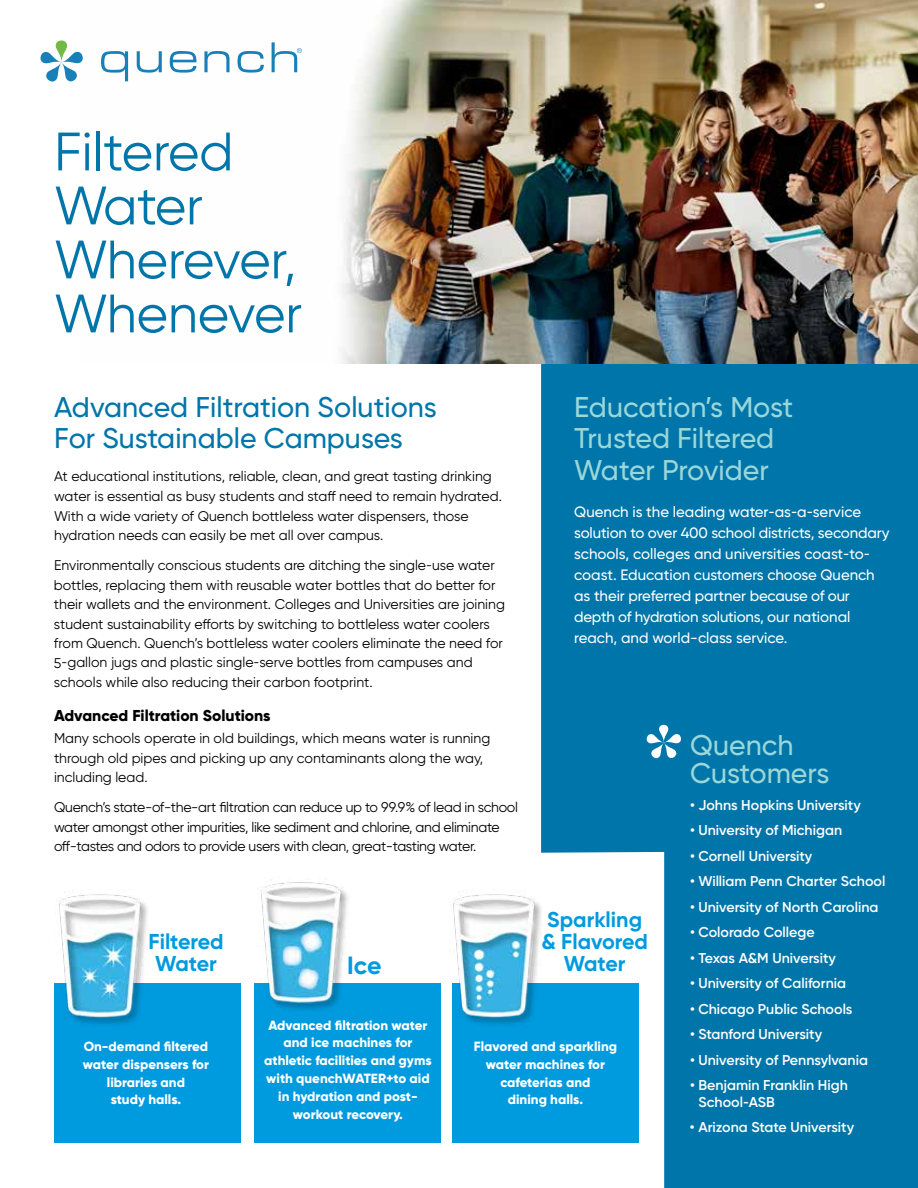
<style>
.page{position:relative;width:918px;height:1188px;background:#fff}
.page>*{position:absolute;margin:0;border:0;box-sizing:border-box;transform-origin:0 0}
.t1{font:54px/54px "Gilroy";letter-spacing:-.005em;color:#0075a9}
.t2{font:500 28.5px/31.5px "Gilroy";color:#9ad7d9}
.t3{font:500 28.5px/31.5px "Gilroy";color:#0075a9}
.t4{font:700 24.9px "Gilroy";color:#009ade}
.t5{font:700 21.45px/22px "Gilroy";color:#009ade;text-align:center}
.t6{font:800 15.75px "Gilroy";color:#000}
.t7{font:500 15px/21px "Gilroy";letter-spacing:-.005em;color:#fff}
.t8{font:600 14.25px/16.5px "Gilroy";color:#fff}
.t9{font:14.1px/19.5px "Gilroy";color:#000}
.t10{font:14.1px/19.5px "Gilroy";letter-spacing:-.02em;color:#000}
.t11{font:800 13.35px/17.9px "Gilroy";color:#fff;text-align:center}
</style>
<div class="page">
<svg style="left:541px;top:364px;width:377px;height:824px;background:#1580b0"></svg>
<img style="left:125px;top:0;width:793px;height:364px">
<div style="left:56px;top:41px;width:11px;height:21px;background:#72ba44;border-radius:5px"></div>
<svg style="left:40px;top:52px;width:43px;height:30px"></svg>
<svg style="left:101px;top:51px;width:27px;height:30px"></svg>
<svg style="left:137px;top:51px;width:25px;height:22px"></svg>
<svg style="left:170px;top:51px;width:26px;height:22px"></svg>
<svg style="left:204px;top:51px;width:26px;height:21px"></svg>
<svg style="left:238px;top:51px;width:26px;height:22px"></svg>
<svg style="left:272px;top:42px;width:30px;height:30px"></svg>
<svg style="left:647px;top:725px;width:34px;height:34px"></svg>
<div style="left:452px;top:984px;width:187px;height:159px;background:#009ade"></div>
<img style="left:451px;top:890px;width:96px;height:135px">
<div style="left:54px;top:984px;width:187px;height:159px;background:#009ade"></div>
<img style="left:55px;top:894px;width:98px;height:131px">
<div style="left:255px;top:984px;width:186px;height:159px;background:#009ade"></div>
<img style="left:257px;top:882px;width:96px;height:128px">
<h1 class="t1" style="left:54px;top:124px;width:250px">Filtered<br>Water<br>Wherever,<br>Whenever</h1>
<h2 class="t3" style="left:54px;top:391px;width:384px">Advanced Filtration Solutions<br>For Sustainable Campuses</h2>
<p class="t9" style="left:54px;top:467px;width:449px">At educational institutions, reliable, clean, and great tasting drinking water is essential as busy students and staff need to remain hydrated.<br>With a wide variety of Quench bottleless water dispensers, those hydration needs can easily be met all over campus.</p>
<p class="t9" style="left:54px;top:555px;width:453px">Environmentally conscious students are ditching the single-use water bottles, replacing them with reusable water bottles that do better for their wallets and the environment. Colleges and Universities are joining student sustainability efforts by switching to bottleless water coolers from Quench. Quench’s bottleless water coolers eliminate the need for 5-gallon jugs and plastic single-serve bottles from campuses and schools while also reducing their carbon footprint.</p>
<p class="t6" style="left:54px;top:705px;width:218px">Advanced Filtration Solutions</p>
<p class="t9" style="left:54px;top:728px;width:438px">Many schools operate in old buildings, which means water is running through old pipes and picking up any contaminants along the way, including lead.</p>
<p class="t10" style="left:54px;top:797px;width:466px">Quench’s state-of-the-art filtration can reduce up to 99.9% of lead in school water amongst other impurities, like sediment and chlorine, and eliminate off-tastes and odors to provide users with clean, great-tasting water.</p>
<h2 class="t2" style="left:574px;top:391px;width:221px">Education’s Most<br>Trusted Filtered<br>Water Provider</h2>
<p class="t7" style="left:574px;top:502px;width:317px">Quench is the leading water-as-a-service solution to over 400 school districts, secondary schools, colleges and universities coast-to&shy;coast. Education customers choose Quench as their preferred partner because of our depth of hydration solutions, our national reach, and world-class service.</p>
<h2 class="t2" style="left:690px;top:730px;width:141px;line-height:28.5px">Quench<br>Customers</h2>
<p class="t8" style="left:690px;top:797px;width:172px">• Johns Hopkins University</p>
<p class="t8" style="left:690px;top:822px;width:154px">• University of Michigan</p>
<p class="t8" style="left:690px;top:848px;width:124px">• Cornell University</p>
<p class="t8" style="left:690px;top:873px;width:197px">• William Penn Charter School</p>
<p class="t8" style="left:690px;top:899px;width:190px">• University of North Carolina</p>
<p class="t8" style="left:690px;top:924px;width:126px">• Colorado College</p>
<p class="t8" style="left:690px;top:950px;width:148px">• Texas A&amp;M University</p>
<p class="t8" style="left:690px;top:975px;width:158px">• University of California</p>
<p class="t8" style="left:690px;top:1001px;width:164px">• Chicago Public Schools</p>
<p class="t8" style="left:690px;top:1026px;width:134px">• Stanford University</p>
<p class="t8" style="left:690px;top:1052px;width:180px">• University of Pennsylvania</p>
<p class="t8" style="left:698px;top:1077px;width:151px;text-indent:-8px">• Benjamin Franklin High<br>School-ASB</p>
<p class="t8" style="left:690px;top:1119px;width:166px">• Arizona State University</p>
<h3 class="t5" style="left:541px;top:908px;width:108px">Sparkling &amp; Flavored<br>Water</h3>
<h3 class="t5" style="left:149px;top:930px;width:77px">Filtered<br>Water</h3>
<h3 class="t4" style="left:347px;top:950px;width:36px">Ice</h3>
<p class="t11" style="left:264px;top:1016px;width:169px">Advanced filtration water and ice machines for athletic facilities and gyms with quenchWATER+to aid in hydration and post&shy;workout recovery.</p>
<p class="t11" style="left:83px;top:1037px;width:128px">On-demand filtered water dispensers for libraries and<br>study halls.</p>
<p class="t11" style="left:474px;top:1037px;width:145px">Flavored and sparkling water machines for cafeterias and<br>dining halls.</p>
</div>
